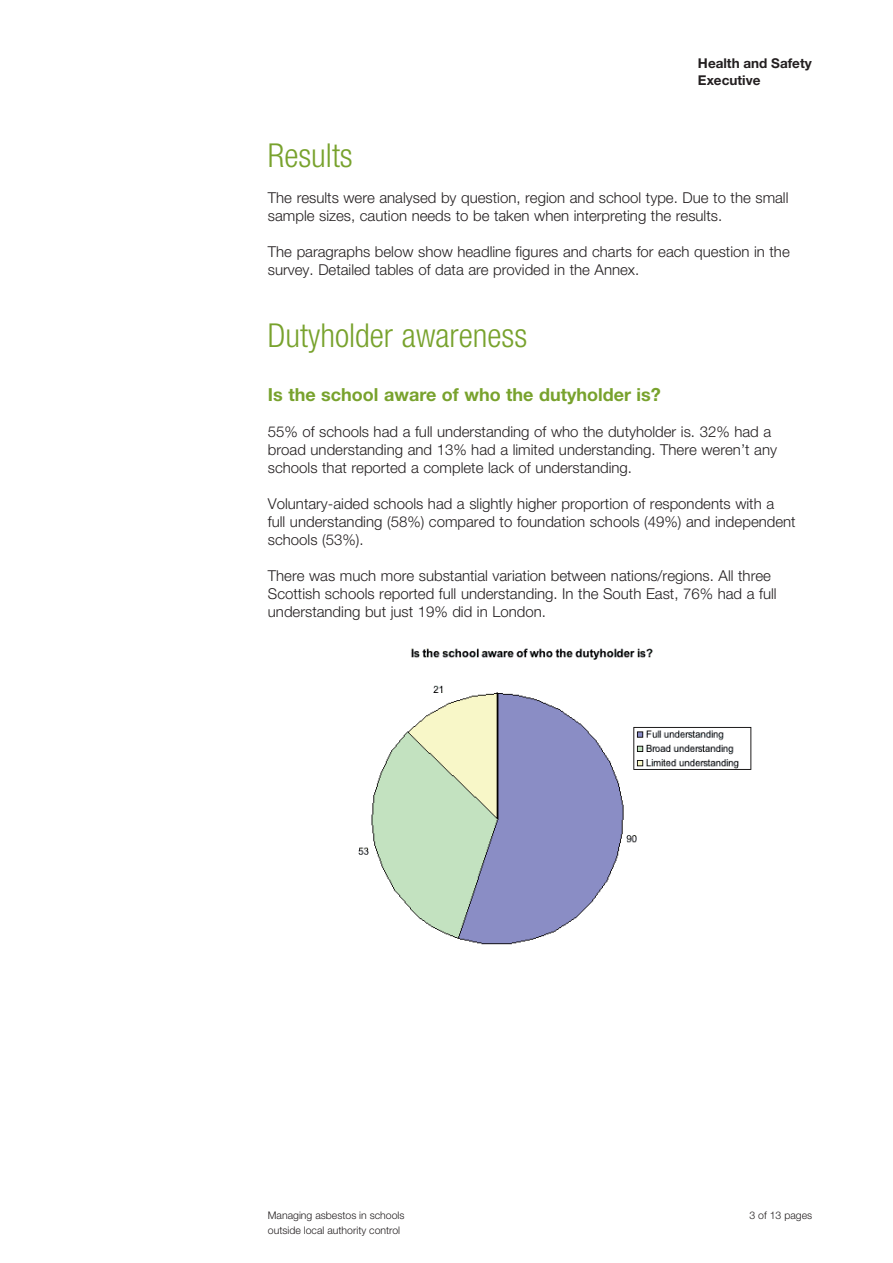
<style>
.page{position:relative;width:893px;height:1263px;background:#fff}
.page>*{position:absolute;margin:0;border:0;box-sizing:border-box;transform-origin:0 0}
.t1{font:300 condensed 33px "Helvetica Neue";color:#78a22d}
.t2{font:700 18px "Helvetica Neue";color:#78a22d}
.t3{font:300 15px/18px "Helvetica Neue";color:#231f20}
.t4{font:700 13.5px/16.5px "Helvetica Neue";color:#231f20}
.t5{font:300 10.5px/14.4px "Helvetica Neue";color:#231f20}
</style>
<div class="page">
<img style="left:358px;top:648px;width:394px;height:297px">
<p class="t4" style="left:698px;top:55px;width:115px">Health and Safety<br>Executive</p>
<h1 class="t1" style="left:268px;top:136px;width:86px">Results</h1>
<p class="t3" style="left:268px;top:188px;width:522px">The results were analysed by question, region and school type. Due to the small sample sizes, caution needs to be taken when interpreting the results.</p>
<p class="t3" style="left:268px;top:242px;width:523px">The paragraphs below show headline figures and charts for each question in the survey. Detailed tables of data are provided in the Annex.</p>
<h1 class="t1" style="left:268px;top:316px;width:261px">Dutyholder awareness</h1>
<p class="t2" style="left:268px;top:383px;width:394px">Is the school aware of who the dutyholder is?</p>
<p class="t3" style="left:268px;top:422px;width:511px">55% of schools had a full understanding of who the dutyholder is. 32% had a broad understanding and 13% had a limited understanding. There weren’t any schools that reported a complete lack of understanding.</p>
<p class="t3" style="left:268px;top:494px;width:529px">Voluntary-aided schools had a slightly higher proportion of respondents with a<br>full understanding (58%) compared to foundation schools (49%) and independent schools (53%).</p>
<p class="t3" style="left:268px;top:566px;width:510px">There was much more substantial variation between nations/regions. All three<br>Scottish schools reported full understanding. In the South East, 76% had a full understanding but just 19% did in London.</p>
<p class="t5" style="left:268px;top:1208px;width:138px">Managing asbestos in schools outside local authority control</p>
<p class="t5" style="left:749px;top:1208px;width:64px">3 of 13 pages</p>
</div>
